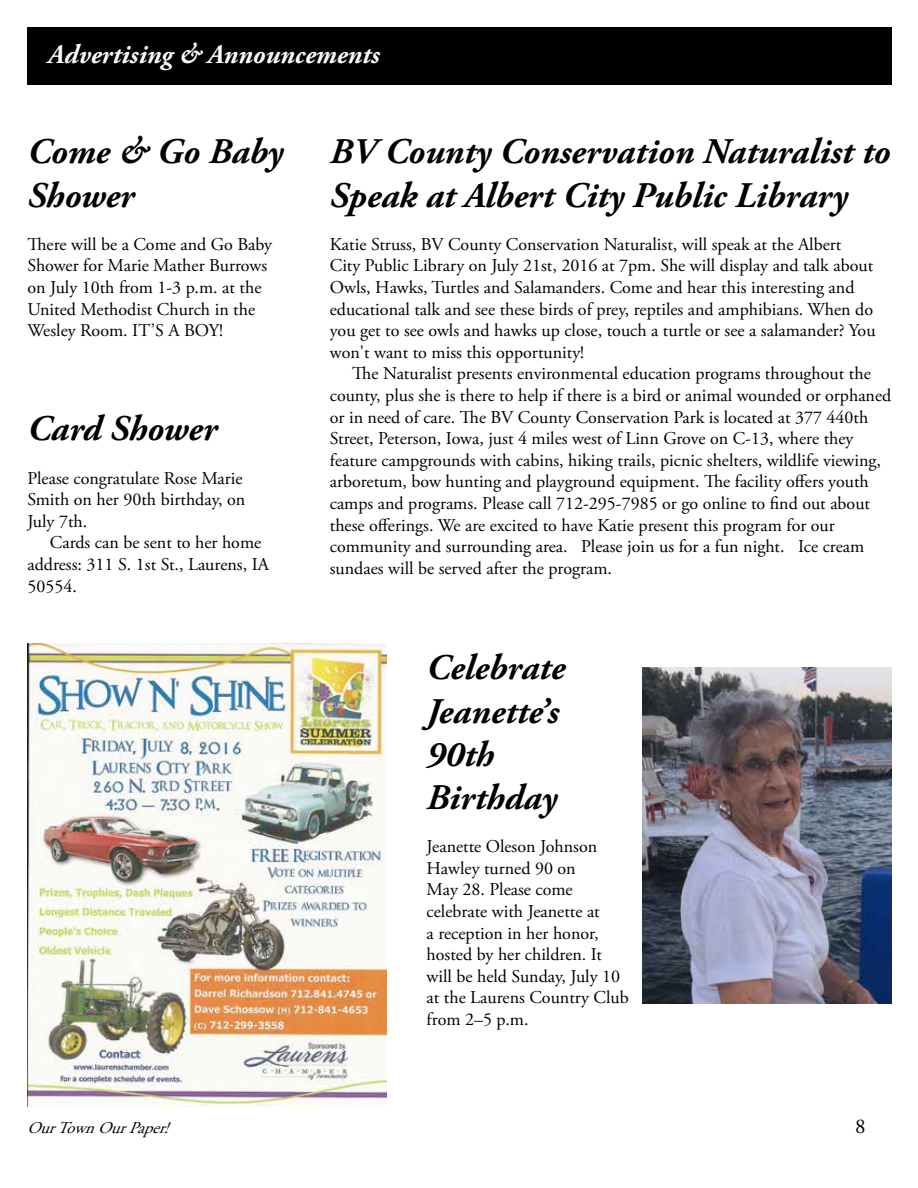
<style>
.page{position:relative;width:918px;height:1188px;background:#fff}
.page>*{position:absolute;margin:0;border:0;box-sizing:border-box;transform-origin:0 0}
.t1{font:italic 700 36px/43.2px "Adobe Garamond Pro";color:#000}
.t2{font:italic 700 27px "Adobe Garamond Pro";color:#fcfcfc}
.t3{font:21px "Adobe Garamond Pro";color:#000}
.t4{font:18px/21.6px "Adobe Garamond Pro";color:#000}
.t5{font:italic 16.5px "Adobe Garamond Pro";color:#000}
</style>
<div class="page">
<div style="left:27px;top:27px;width:864px;height:58px;background:#000"></div>
<img style="left:643px;top:667px;width:248px;height:337px">
<img style="left:27px;top:643px;width:359px;height:464px">
<h2 class="t2" style="left:48px;top:39px;width:333px">Advertising &amp; Announcements</h2>
<h1 class="t1" style="left:27px;top:131px;width:257px">Come &amp; Go Baby<br>Shower</h1>
<p class="t4" style="left:27px;top:234px;width:246px">There will be a Come and Go Baby<br>Shower for Marie Mather Burrows on July 10th from 1-3 p.m. at the<br>United Methodist Church in the<br>Wesley Room. IT’S A BOY!</p>
<h1 class="t1" style="left:27px;top:408px;width:191px">Card Shower</h1>
<p class="t4" style="left:27px;top:468px;width:219px">Please congratulate Rose Marie<br>Smith on her 90th birthday, on<br>July 7th.</p>
<p class="t4" style="left:27px;top:533px;width:243px;text-indent:22px">Cards can be sent to her home address: 311 S. 1st St., Laurens, IA<br>50554.</p>
<h1 class="t1" style="left:330px;top:131px;width:562px">BV County Conservation Naturalist to<br>Speak at Albert City Public Library</h1>
<p class="t4" style="left:330px;top:234px;width:547px">Katie Struss, BV County Conservation Naturalist, will speak at the Albert City Public Library on July 21st, 2016 at 7pm. She will display and talk about Owls, Hawks, Turtles and Salamanders. Come and hear this interesting and educational talk and see these birds of prey, reptiles and amphibians. When do you get to see owls and hawks up close, touch a turtle or see a salamander? You won't want to miss this opportunity!</p>
<p class="t4" style="left:330px;top:364px;width:563px;text-indent:22px">The Naturalist presents environmental education programs throughout the county, plus she is there to help if there is a bird or animal wounded or orphaned or in need of care. The BV County Conservation Park is located at 377 440th Street, Peterson, Iowa, just 4 miles west of Linn Grove on C-13, where they feature campgrounds with cabins, hiking trails, picnic shelters, wildlife viewing, arboretum, bow hunting and playground equipment. The facility offers youth camps and programs. Please call 712-295-7985 or go online to find out about these offerings. We are excited to have Katie present this program for our community and surrounding area. Please join us for a fun night. Ice cream sundaes will be served after the program.</p>
<h1 class="t1" style="left:427px;top:647px;width:140px">Celebrate<br>Jeanette’s<br>90th<br>Birthday</h1>
<p class="t4" style="left:427px;top:836px;width:204px">Jeanette Oleson Johnson<br>Hawley turned 90 on<br>May 28. Please come celebrate with Jeanette at<br>a reception in her honor, hosted by her children. It will be held Sunday, July 10 at the Laurens Country Club from 2–5 p.m.</p>
<p class="t5" style="left:27px;top:1118px;width:151px">OurTownOurPaper!</p>
<p class="t3" style="left:855px;top:1114px;width:12px">8</p>
</div>
